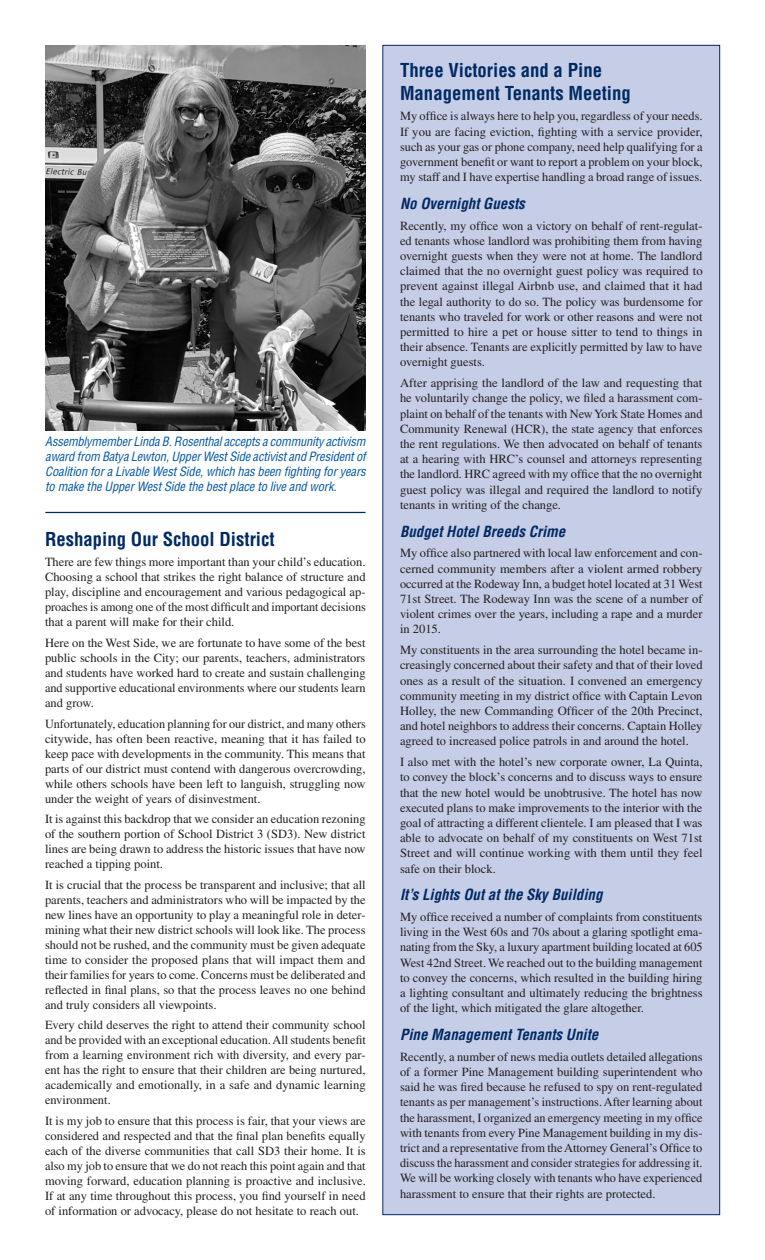
<style>
.page{position:relative;width:765px;height:1260px;background:#fff}
.page>*{position:absolute;margin:0;border:0;box-sizing:border-box;transform-origin:0 0}
.Body_Text_-_Jamie{font:700 condensed 18.75px/22.1px "Helvetica";color:#002a64}
.Headline_-_Jamie{font:700 condensed 18.75px "Helvetica";color:#002a64}
.Body_Text_-_Jamie-2{font:italic 700 condensed 15px "Helvetica";color:#002a64}
.Body_Text_-_Jamie-3{font:12.5px/15.2px "Times";color:#231f20;text-align:justify}
.Caption_-_Jamie{font:italic condensed 12.5px/15px "Helvetica";letter-spacing:-.01em;color:#0155a5;text-align:justify}
</style>
<div class="page">
<div style="left:383px;top:45px;width:337px;height:1170px;background:#c6cde7"></div>
<img style="left:45px;top:45px;width:321px;height:386px">
<hr style="left:45px;top:512px;width:321px;height:1px;background:#002a64">
<p class="Caption_-_Jamie" style="left:45px;top:434px;width:322px">Assemblymember Linda B. Rosenthal accepts a community activism award from Batya Lewton, Upper West Side activist and President of Coalition for a Livable West Side, which has been fighting for years to make the Upper West Side the best place to live and work.</p>
<p class="Headline_-_Jamie" style="left:45px;top:527px;width:231px">Reshaping Our School District</p>
<p class="Body_Text_-_Jamie-3" style="left:45px;top:554px;width:322px">There are few things more important than your child’s education.<br>Choosing a school that strikes the right balance of structure and play, discipline and encouragement and various pedagogical ap&shy;proaches is among one of the most difficult and important decisions that a parent will make for their child.</p>
<p class="Body_Text_-_Jamie-3" style="left:45px;top:635px;width:322px">Here on the West Side, we are fortunate to have some of the best public schools in the City; our parents, teachers, administrators and students have worked hard to create and sustain challenging and supportive educational environments where our students learn and grow.</p>
<p class="Body_Text_-_Jamie-3" style="left:45px;top:716px;width:322px">Unfortunately, education planning for our district, and many others citywide, has often been reactive, meaning that it has failed to keep pace with developments in the community. This means that parts of our district must contend with dangerous overcrowding, while others schools have been left to languish, struggling now under the weight of years of disinvestment.</p>
<p class="Body_Text_-_Jamie-3" style="left:45px;top:811px;width:322px">It is against this backdrop that we consider an education rezoning of the southern portion of School District 3 (SD3). New district lines are being drawn to address the historic issues that have now reached a tipping point.</p>
<p class="Body_Text_-_Jamie-3" style="left:45px;top:877px;width:322px">It is crucial that the process be transparent and inclusive; that all parents, teachers and administrators who will be impacted by the new lines have an opportunity to play a meaningful role in deter&shy;mining what their new district schools will look like. The process should not be rushed, and the community must be given adequate time to consider the proposed plans that will impact them and their families for years to come. Concerns must be deliberated and reflected in final plans, so that the process leaves no one behind and truly considers all viewpoints.</p>
<p class="Body_Text_-_Jamie-3" style="left:45px;top:1018px;width:322px">Every child deserves the right to attend their community school and be provided with an exceptional education. All students benefit from a learning environment rich with diversity, and every par&shy;ent has the right to ensure that their children are being nurtured, academically and emotionally, in a safe and dynamic learning environment.</p>
<p class="Body_Text_-_Jamie-3" style="left:45px;top:1113px;width:322px">It is my job to ensure that this process is fair, that your views are considered and respected and that the final plan benefits equally each of the diverse communities that call SD3 their home. It is also my job to ensure that we do not reach this point again and that moving forward, education planning is proactive and inclusive.<br>If at any time throughout this process, you find yourself in need of information or advocacy, please do not hesitate to reach out.</p>
<p class="Body_Text_-_Jamie" style="left:400px;top:59px;width:232px">Three Victories and a Pine<br>Management Tenants Meeting</p>
<p class="Body_Text_-_Jamie-3" style="left:400px;top:108px;width:304px">My office is always here to help you, regardless of your needs.<br>If you are facing eviction, fighting with a service provider, such as your gas or phone company, need help qualifying for a government benefit or want to report a problem on your block, my staff and I have expertise handling a broad range of issues.</p>
<p class="Body_Text_-_Jamie-2" style="left:400px;top:194px;width:126px">No Overnight Guests</p>
<p class="Body_Text_-_Jamie-3" style="left:400px;top:218px;width:304px">Recently, my office won a victory on behalf of rent-regulat&shy;ed tenants whose landlord was prohibiting them from having overnight guests when they were not at home. The landlord claimed that the no overnight guest policy was required to prevent against illegal Airbnb use, and claimed that it had the legal authority to do so. The policy was burdensome for tenants who traveled for work or other reasons and were not permitted to hire a pet or house sitter to tend to things in their absence. Tenants are explicitly permitted by law to have overnight guests.</p>
<p class="Body_Text_-_Jamie-3" style="left:400px;top:375px;width:304px">After apprising the landlord of the law and requesting that he voluntarily change the policy, we filed a harassment com&shy;plaint on behalf of the tenants with New York State Homes and Community Renewal (HCR), the state agency that enforces the rent regulations. We then advocated on behalf of tenants at a hearing with HRC’s counsel and attorneys representing the landlord. HRC agreed with my office that the no overnight guest policy was illegal and required the landlord to notify tenants in writing of the change.</p>
<p class="Body_Text_-_Jamie-2" style="left:400px;top:522px;width:167px">Budget Hotel Breeds Crime</p>
<p class="Body_Text_-_Jamie-3" style="left:400px;top:545px;width:304px">My office also partnered with local law enforcement and con&shy;cerned community members after a violent armed robbery occurred at the Rodeway Inn, a budget hotel located at 31 West 71st Street. The Rodeway Inn was the scene of a number of violent crimes over the years, including a rape and a murder in 2015.</p>
<p class="Body_Text_-_Jamie-3" style="left:400px;top:642px;width:304px">My constituents in the area surrounding the hotel became in&shy;creasingly concerned about their safety and that of their loved ones as a result of the situation. I convened an emergency community meeting in my district office with Captain Levon Holley, the new Commanding Officer of the 20th Precinct, and hotel neighbors to address their concerns. Captain Holley agreed to increased police patrols in and around the hotel.</p>
<p class="Body_Text_-_Jamie-3" style="left:400px;top:754px;width:304px">I also met with the hotel’s new corporate owner, La Quinta, to convey the block’s concerns and to discuss ways to ensure that the new hotel would be unobtrusive. The hotel has now executed plans to make improvements to the interior with the goal of attracting a different clientele. I am pleased that I was able to advocate on behalf of my constituents on West 71st Street and will continue working with them until they feel safe on their block.</p>
<p class="Body_Text_-_Jamie-2" style="left:400px;top:885px;width:204px">It’s Lights Out at the Sky Building</p>
<p class="Body_Text_-_Jamie-3" style="left:400px;top:909px;width:304px">My office received a number of complaints from constituents living in the West 60s and 70s about a glaring spotlight ema&shy;nating from the Sky, a luxury apartment building located at 605<br>West 42nd Street. We reached out to the building management to convey the concerns, which resulted in the building hiring a lighting consultant and ultimately reducing the brightness of the light, which mitigated the glare altogether.</p>
<p class="Body_Text_-_Jamie-2" style="left:400px;top:1025px;width:200px">Pine Management Tenants Unite</p>
<p class="Body_Text_-_Jamie-3" style="left:400px;top:1049px;width:304px">Recently, a number of news media outlets detailed allegations of a former Pine Management building superintendent who said he was fired because he refused to spy on rent-regulated tenants as per management’s instructions. After learning about the harassment, I organized an emergency meeting in my office with tenants from every Pine Management building in my dis&shy;trict and a representative from the Attorney General’s Office to discuss the harassment and consider strategies for addressing it.<br>We will be working closely with tenants who have experienced harassment to ensure that their rights are protected.</p>
</div>
